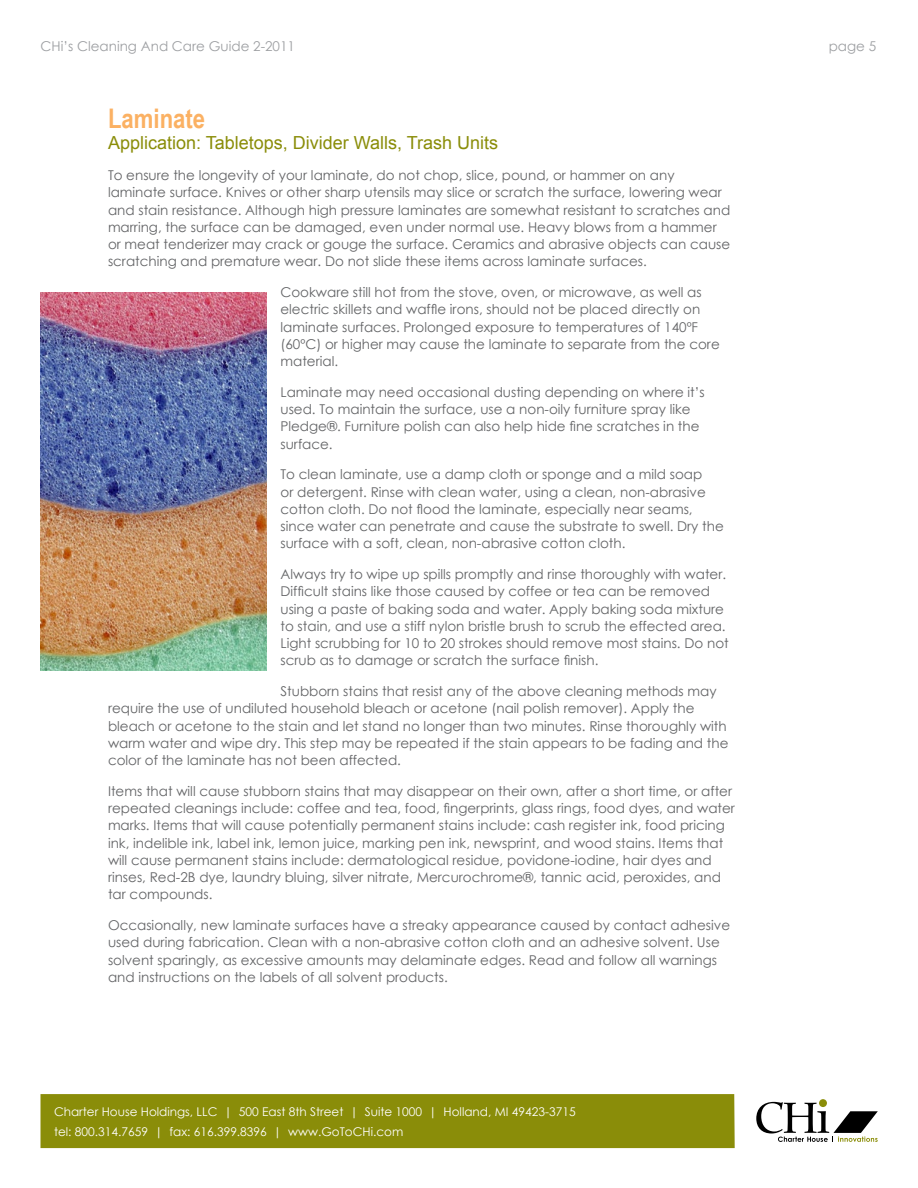
<style>
.page{position:relative;width:918px;height:1188px;background:#fff}
.page>*{position:absolute;margin:0;border:0;box-sizing:border-box;transform-origin:0 0}
.t1{font:700 27px "Arial Narrow";color:#fbb163}
.t2{font:18px "Arial";color:#8a8d09}
.t3{font:13.5px/17.2px "Century Gothic";color:#636466}
.t4{font:13.5px "Century Gothic";color:#9d9fa2}
.t5{font:12px/19.5px "Century Gothic";color:#fff}
</style>
<div class="page">
<div style="left:40px;top:1094px;width:695px;height:54px;background:#8a8d09"></div>
<svg style="left:819px;top:1099px;width:8px;height:8px"></svg>
<svg style="left:756px;top:1102px;width:122px;height:40px"></svg>
<img style="left:40px;top:292px;width:227px;height:378px">
<p class="t4" style="left:40px;top:36px;width:256px">CHi’s Cleaning And Care Guide 2-2011</p>
<h1 class="t1" style="left:108px;top:98px;width:99px">Laminate</h1>
<h2 class="t2" style="left:108px;top:131px;width:392px">Application: Tabletops, Divider Walls, Trash Units</h2>
<p class="t3" style="left:108px;top:166px;width:624px">To ensure the longevity of your laminate, do not chop, slice, pound, or hammer on any laminate surface. Knives or other sharp utensils may slice or scratch the surface, lowering wear and stain resistance. Although high pressure laminates are somewhat resistant to scratches and marring, the surface can be damaged, even under normal use. Heavy blows from a hammer or meat tenderizer may crack or gouge the surface. Ceramics and abrasive objects can cause scratching and premature wear. Do not slide these items across laminate surfaces.</p>
<p class="t3" style="left:281px;top:283px;width:441px">Cookware still hot from the stove, oven, or microwave, as well as electric skillets and waffle irons, should not be placed directly on laminate surfaces. Prolonged exposure to temperatures of 140ºF (60ºC) or higher may cause the laminate to separate from the core material.</p>
<p class="t3" style="left:281px;top:383px;width:426px">Laminate may need occasional dusting depending on where it’s used. To maintain the surface, use a non-oily furniture spray like Pledge®. Furniture polish can also help hide fine scratches in the surface.</p>
<p class="t3" style="left:281px;top:466px;width:445px">To clean laminate, use a damp cloth or sponge and a mild soap<br>or detergent. Rinse with clean water, using a clean, non-abrasive cotton cloth. Do not flood the laminate, especially near seams, since water can penetrate and cause the substrate to swell. Dry the surface with a soft, clean, non-abrasive cotton cloth.</p>
<p class="t3" style="left:281px;top:565px;width:450px">Always try to wipe up spills promptly and rinse thoroughly with water.<br>Difficult stains like those caused by coffee or tea can be removed using a paste of baking soda and water. Apply baking soda mixture to stain, and use a stiff nylon bristle brush to scrub the effected area.<br>Light scrubbing for 10 to 20 strokes should remove most stains. Do not scrub as to damage or scratch the surface finish.</p>
<p class="t3" style="left:108px;top:682px;width:622px;text-indent:173px">Stubborn stains that resist any of the above cleaning methods may require the use of undiluted household bleach or acetone (nail polish remover). Apply the bleach or acetone to the stain and let stand no longer than two minutes. Rinse thoroughly with warm water and wipe dry. This step may be repeated if the stain appears to be fading and the color of the laminate has not been affected.</p>
<p class="t3" style="left:108px;top:782px;width:629px">Items that will cause stubborn stains that may disappear on their own, after a short time, or after repeated cleanings include: coffee and tea, food, fingerprints, glass rings, food dyes, and water marks. Items that will cause potentially permanent stains include: cash register ink, food pricing ink, indelible ink, label ink, lemon juice, marking pen ink, newsprint, and wood stains. Items that will cause permanent stains include: dermatological residue, povidone-iodine, hair dyes and rinses, Red-2B dye, laundry bluing, silver nitrate, Mercurochrome®, tannic acid, peroxides, and tar compounds.</p>
<p class="t3" style="left:108px;top:916px;width:624px">Occasionally, new laminate surfaces have a streaky appearance caused by contact adhesive used during fabrication. Clean with a non-abrasive cotton cloth and an adhesive solvent. Use solvent sparingly, as excessive amounts may delaminate edges. Read and follow all warnings and instructions on the labels of all solvent products.</p>
<p class="t5" style="left:54px;top:1102px;width:523px">Charter House Holdings, LLC | 500 East 8th Street | Suite 1000 | Holland, MI 49423-3715 tel: 800.314.7659 | fax: 616.399.8396 | www.GoToCHi.com</p>
<p class="t4" style="left:829px;top:36px;width:49px">page 5</p>
</div>
